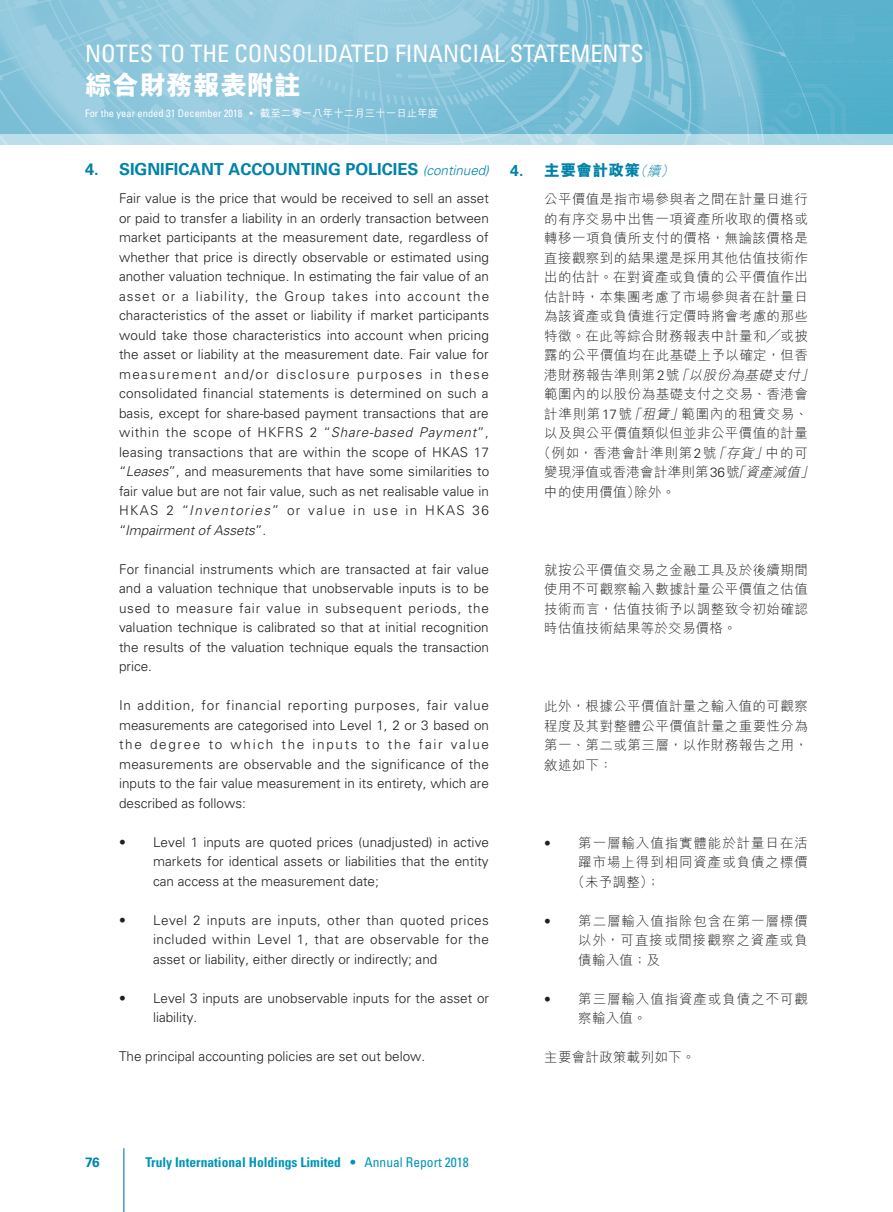
<style>
.page{position:relative;width:893px;height:1212px;background:#fff}
.page>*{position:absolute;margin:0;border:0;box-sizing:border-box;transform-origin:0 0}
.t1{font:800 27px "M Hei HK";color:#fff}
.t2{font:condensed 24px "Univers LT Std";color:#fff}
._01_H1_E{font:700 16.5px "Univers LT Std";letter-spacing:-.005em;color:#0083a9}
._001_H1_C{font:800 15.75px "M Hei HK";letter-spacing:.02em;color:#0083a9}
._00_txt_E{font:300 13.5px/19.5px "Univers LT Std";color:#231f20;text-align:justify}
._000_txt_C{font:300 13.5px/19.5px "M Hei HK";letter-spacing:.03em;color:#231f20;text-align:justify}
._000_txt_C-2{font:300 13.5px/19.5px "M Hei HK";letter-spacing:.065em;color:#231f20}
.t3{font:700 condensed 13.5px "Univers LT Std";color:#0095b8}
._000_txt_C-3{font:italic 300 13.5px "M Hei HK";color:#231f20}
._000_txt_C-4{font:300 13.5px "M Hei HK";letter-spacing:.05em;color:#231f20}
._000_txt_C-5{font:300 13.5px "M Hei HK";letter-spacing:.055em;color:#231f20}
.t4{font:700 13.5px "Univers LT Std";color:#0083a9}
.t5{font:condensed 10.5px "Univers LT Std";color:#fff}
.s1{font-family:"M Hei HK";font-weight:500;font-stretch:normal}
.s2{font-weight:300;font-style:italic;font-size:13.5px}
.s3{font-style:italic}
.s4{font-family:"Univers LT Std";font-weight:700}
.s5{font-style:normal}
.s6{font-family:"Univers LT Std";font-style:normal}
.s7{font-family:"Univers LT Std"}
.s8{font-weight:400}
</style>
<div class="page">
<img style="left:0;top:0;width:893px;height:134px">
<svg style="left:0;top:134px;width:893px;height:11px;background:#bcdee9"></svg>
<hr style="left:123px;top:1148px;width:1px;height:64px;background:#0083a9">
<h2 class="t2" style="left:85px;top:38px;width:560px">NOTES TO THE CONSOLIDATED FINANCIAL STATEMENTS</h2>
<h1 class="t1" style="left:85px;top:71px;width:217px">綜合財務報表附註</h1>
<p class="t5" style="left:85px;top:106px;width:355px">For the year ended 31 December 2018 • <span class="s1">截至二零一八年十二月三十一日止年度</span></p>
<p class="_01_H1_E" style="left:85px;top:160px;width:405px">4. SIGNIFICANT ACCOUNTING POLICIES <span class="s2">(continued)</span></p>
<p class="_00_txt_E" style="left:119px;top:189px;width:372px">Fair value is the price that would be received to sell an asset or paid to transfer a liability in an orderly transaction between market participants at the measurement date, regardless of whether that price is directly observable or estimated using another valuation technique. In estimating the fair value of an asset or a liability, the Group takes into account the characteristics of the asset or liability if market participants would take those characteristics into account when pricing the asset or liability at the measurement date. Fair value for measurement and/or disclosure purposes in these consolidated financial statements is determined on such a basis, except for share-based payment transactions that are within the scope of HKFRS 2 “<span class="s3">Share-based Payment</span>”, leasing transactions that are within the scope of HKAS 17 “<span class="s3">Leases</span>”, and measurements that have some similarities to fair value but are not fair value, such as net realisable value in HKAS 2 “<span class="s3">Inventories</span>” or value in use in HKAS 36 “<span class="s3">Impairment of Assets</span>”.</p>
<p class="_00_txt_E" style="left:119px;top:559px;width:372px">For financial instruments which are transacted at fair value and a valuation technique that unobservable inputs is to be used to measure fair value in subsequent periods, the valuation technique is calibrated so that at initial recognition the results of the valuation technique equals the transaction price.</p>
<p class="_00_txt_E" style="left:119px;top:696px;width:371px">In addition, for financial reporting purposes, fair value measurements are categorised into Level 1, 2 or 3 based on the degree to which the inputs to the fair value measurements are observable and the significance of the inputs to the fair value measurement in its entirety, which are described as follows:</p>
<p class="_00_txt_E" style="left:153px;top:832px;width:337px;text-indent:-34px">• Level 1 inputs are quoted prices (unadjusted) in active markets for identical assets or liabilities that the entity can access at the measurement date;</p>
<p class="_00_txt_E" style="left:153px;top:910px;width:337px;text-indent:-34px">• Level 2 inputs are inputs, other than quoted prices included within Level 1, that are observable for the asset or liability, either directly or indirectly; and</p>
<p class="_00_txt_E" style="left:153px;top:988px;width:337px;text-indent:-34px">• Level 3 inputs are unobservable inputs for the asset or liability.</p>
<p class="_00_txt_E" style="left:119px;top:1047px;width:308px">The principal accounting policies are set out below.</p>
<p class="_001_H1_C" style="left:510px;top:162px;width:168px"><span class="s4">4.</span> 主要會計政策<span class="s2">（續）</span></p>
<p class="_000_txt_C" style="left:544px;top:189px;width:265px">公平價值是指市場參與者之間在計量日進行</p>
<p class="_000_txt_C" style="left:544px;top:209px;width:265px">的有序交易中出售一項資產所收取的價格或</p>
<p class="_000_txt_C" style="left:544px;top:228px;width:265px">轉移一項負債所支付的價格，無論該價格是</p>
<p class="_000_txt_C" style="left:544px;top:248px;width:265px">直接觀察到的結果還是採用其他估值技術作</p>
<p class="_000_txt_C" style="left:544px;top:267px;width:265px">出的估計。在對資產或負債的公平價值作出</p>
<p class="_000_txt_C" style="left:544px;top:287px;width:265px">估計時，本集團考慮了市場參與者在計量日</p>
<p class="_000_txt_C" style="left:544px;top:306px;width:265px">為該資產或負債進行定價時將會考慮的那些</p>
<p class="_000_txt_C" style="left:544px;top:326px;width:265px">特徵。在此等綜合財務報表中計量和╱或披</p>
<p class="_000_txt_C" style="left:544px;top:345px;width:265px">露的公平價值均在此基礎上予以確定，但香</p>
<p class="_000_txt_C-3" style="left:544px;top:368px;width:274px"><span class="s5">港財務報告準則第</span> <span class="s6">2</span> <span class="s5">號</span>「以股份為基礎支付」</p>
<p class="_000_txt_C" style="left:544px;top:384px;width:265px">範圍內的以股份為基礎支付之交易、香港會</p>
<p class="_000_txt_C-4" style="left:544px;top:407px;width:265px">計準則第<span class="s7">17</span>號<span class="s3">「租賃」</span>範圍內的租賃交易、</p>
<p class="_000_txt_C" style="left:544px;top:423px;width:265px">以及與公平價值類似但並非公平價值的計量</p>
<p class="_000_txt_C-5" style="left:537px;top:446px;width:272px">（例如，香港會計準則第<span class="s7">2</span>號<span class="s3">「存貨」</span>中的可</p>
<p class="_000_txt_C" style="left:544px;top:462px;width:274px">變現淨值或香港會計準則第<span class="s7">36</span>號<span class="s3">「資產減值」</span></p>
<p class="_000_txt_C" style="left:544px;top:482px;width:132px">中的使用價值）除外。</p>
<p class="_000_txt_C" style="left:544px;top:560px;width:265px">就按公平價值交易之金融工具及於後續期間使用不可觀察輸入數據計量公平價值之估值技術而言，估值技術予以調整致令初始確認時估值技術結果等於交易價格。</p>
<p class="_000_txt_C" style="left:544px;top:696px;width:265px">此外，根據公平價值計量之輸入值的可觀察程度及其對整體公平價值計量之重要性分為第一、第二或第三層，以作財務報告之用，敘述如下：</p>
<p class="_000_txt_C-2" style="left:544px;top:833px;width:265px"><span class="s7">•</span> 第一層輸入值指實體能於計量日在活</p>
<p class="_000_txt_C-2" style="left:578px;top:852px;width:231px">躍市場上得到相同資產或負債之標價</p>
<p class="_000_txt_C" style="left:572px;top:872px;width:90px">（未予調整）；</p>
<p class="_000_txt_C" style="left:578px;top:911px;width:231px;text-indent:-34px"><span class="s7">•</span> 第二層輸入值指除包含在第一層標價以外，可直接或間接觀察之資產或負債輸入值；及</p>
<p class="_000_txt_C-2" style="left:578px;top:989px;width:231px;text-indent:-34px"><span class="s7">•</span> 第三層輸入值指資產或負債之不可觀察輸入值。</p>
<p class="_000_txt_C" style="left:544px;top:1047px;width:152px">主要會計政策載列如下。</p>
<p class="t4" style="left:85px;top:1154px;width:16px">76</p>
<p class="t3" style="left:145px;top:1153px;width:325px">Truly International Holdings Limited • <span class="s8">Annual Report 2018</span></p>
</div>
